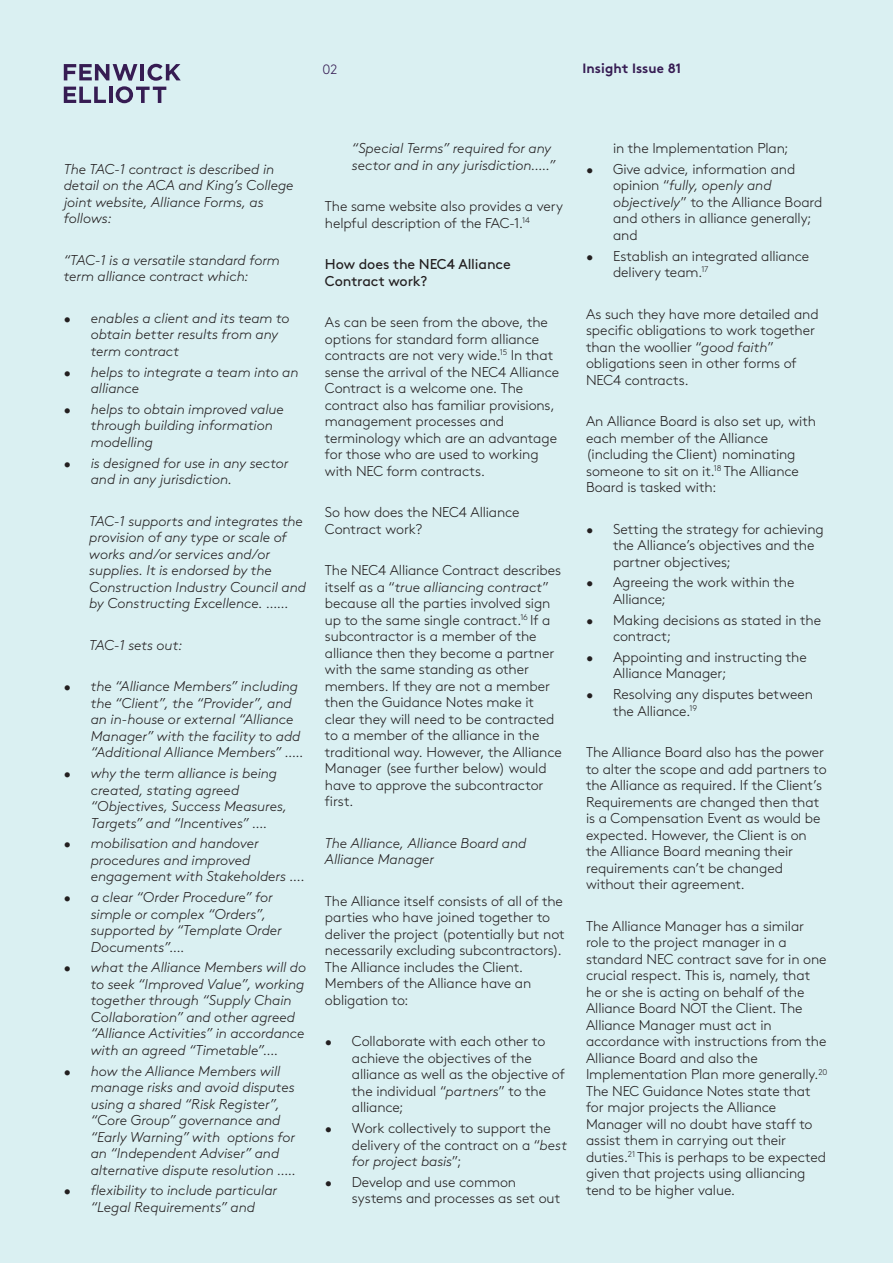
<style>
.page{position:relative;width:893px;height:1263px;background:#daf0f2}
.page>*{position:absolute;margin:0;border:0;box-sizing:border-box;transform-origin:0 0}
._9_5_11pt_Brown_Ligh{font:300 14.25px/16.5px "Brown";letter-spacing:-.01em;color:#231f20}
._9_5_11pt_Brown_Ligh-2{font:italic 300 14.25px/16.5px "Brown";letter-spacing:-.01em;color:#231f20}
._9_5_11pt_Brown_Ligh-3{font:14.25px/16.5px "Brown";letter-spacing:-.005em;color:#231f20}
.t1{font:700 13.5px "Brown";color:#361c53}
.t2{font:300 13.5px "Brown";color:#361c53}
.s1{font-style:italic}
</style>
<div class="page">
<svg style="left:64px;top:64px;width:117px;height:39px"></svg>
<p class="t2" style="left:323px;top:59px;width:16px">02</p>
<p class="t1" style="left:583px;top:58px;width:100px">Insight Issue 81</p>
<p class="_9_5_11pt_Brown_Ligh-2" style="left:64px;top:160px;width:231px">The TAC-1 contract is described in detail on the ACA and King’s College joint website, Alliance Forms, as follows:</p>
<p class="_9_5_11pt_Brown_Ligh-2" style="left:64px;top:251px;width:218px">“TAC-1 is a versatile standard form term alliance contract which:</p>
<p class="_9_5_11pt_Brown_Ligh-2" style="left:91px;top:309px;width:200px;text-indent:-27px">• enables a client and its team to obtain better results from any term contract</p>
<p class="_9_5_11pt_Brown_Ligh-2" style="left:91px;top:362px;width:209px;text-indent:-27px">• helps to integrate a team into an alliance</p>
<p class="_9_5_11pt_Brown_Ligh-2" style="left:91px;top:400px;width:195px;text-indent:-27px">• helps to obtain improved value through building information modelling</p>
<p class="_9_5_11pt_Brown_Ligh-2" style="left:91px;top:453px;width:199px;text-indent:-27px">• is designed for use in any sector and in any jurisdiction.</p>
<p class="_9_5_11pt_Brown_Ligh-2" style="left:89px;top:511px;width:218px">TAC-1 supports and integrates the provision of any type or scale of works and/or services and/or supplies. It is endorsed by the<br>Construction Industry Council and by Constructing Excellence. ……</p>
<p class="_9_5_11pt_Brown_Ligh-2" style="left:89px;top:635px;width:95px">TAC-1 sets out:</p>
<p class="_9_5_11pt_Brown_Ligh-2" style="left:91px;top:677px;width:214px;text-indent:-27px">• the “Alliance Members” including the “Client”, the “Provider”, and an in-house or external “Alliance Manager” with the facility to add “Additional Alliance Members” …..</p>
<p class="_9_5_11pt_Brown_Ligh-2" style="left:91px;top:764px;width:198px;text-indent:-27px">• why the term alliance is being created, stating agreed “Objectives, Success Measures,<br>Targets” and “Incentives” ….</p>
<p class="_9_5_11pt_Brown_Ligh-2" style="left:91px;top:834px;width:216px;text-indent:-27px">• mobilisation and handover procedures and improved engagement with Stakeholders ….</p>
<p class="_9_5_11pt_Brown_Ligh-2" style="left:91px;top:888px;width:193px;text-indent:-27px">• a clear “Order Procedure” for simple or complex “Orders”, supported by “Template Order<br>Documents”….</p>
<p class="_9_5_11pt_Brown_Ligh-2" style="left:91px;top:958px;width:217px;text-indent:-27px">• what the Alliance Members will do to seek “Improved Value”, working together through “Supply Chain Collaboration” and other agreed “Alliance Activities” in accordance with an agreed “Timetable”….</p>
<p class="_9_5_11pt_Brown_Ligh-2" style="left:91px;top:1061px;width:207px;text-indent:-27px">• how the Alliance Members will manage risks and avoid disputes using a shared “Risk Register”, “Core Group” governance and “Early Warning” with options for an “Independent Adviser” and alternative dispute resolution …..</p>
<p class="_9_5_11pt_Brown_Ligh-2" style="left:64px;top:1181px;width:215px;text-align:center">• flexibility to include particular “Legal Requirements” and</p>
<p class="_9_5_11pt_Brown_Ligh-2" style="left:352px;top:139px;width:205px">“Special Terms” required for any sector and in any jurisdiction…..”</p>
<p class="_9_5_11pt_Brown_Ligh" style="left:325px;top:197px;width:240px">The same website also provides a very helpful description of the FAC-1.<sup>14</sup></p>
<p class="_9_5_11pt_Brown_Ligh-3" style="left:325px;top:255px;width:187px">How does the NEC4 Alliance<br>Contract work?</p>
<p class="_9_5_11pt_Brown_Ligh" style="left:325px;top:313px;width:236px">As can be seen from the above, the options for standard form alliance contracts are not very wide.<sup>15</sup> In that sense the arrival of the NEC4 Alliance Contract is a welcome one. The contract also has familiar provisions, management processes and terminology which are an advantage for those who are used to working with NEC form contracts.</p>
<p class="_9_5_11pt_Brown_Ligh" style="left:325px;top:503px;width:196px">So how does the NEC4 Alliance<br>Contract work?</p>
<p class="_9_5_11pt_Brown_Ligh" style="left:325px;top:561px;width:238px">The NEC4 Alliance Contract describes itself as a “<span class="s1">true alliancing contract</span>” because all the parties involved sign up to the same single contract.<sup>16</sup> If a subcontractor is a member of the alliance then they become a partner with the same standing as other members. If they are not a member then the Guidance Notes make it clear they will need to be contracted to a member of the alliance in the traditional way. However, the Alliance Manager (see further below) would have to approve the subcontractor first.</p>
<p class="_9_5_11pt_Brown_Ligh-2" style="left:325px;top:833px;width:203px">The Alliance, Alliance Board and<br>Alliance Manager</p>
<p class="_9_5_11pt_Brown_Ligh" style="left:325px;top:891px;width:242px">The Alliance itself consists of all of the parties who have joined together to deliver the project (potentially but not necessarily excluding subcontractors).<br>The Alliance includes the Client.<br>Members of the Alliance have an obligation to:</p>
<p class="_9_5_11pt_Brown_Ligh" style="left:352px;top:1032px;width:214px;text-indent:-27px">• Collaborate with each other to achieve the objectives of the alliance as well as the objective of the individual “<span class="s1">partners</span>” to the alliance;</p>
<p class="_9_5_11pt_Brown_Ligh" style="left:352px;top:1119px;width:217px;text-indent:-27px">• Work collectively to support the delivery of the contract on a “<span class="s1">best for project basis</span>”;</p>
<p class="_9_5_11pt_Brown_Ligh" style="left:352px;top:1172px;width:210px;text-indent:-27px">• Develop and use common systems and processes as set out</p>
<p class="_9_5_11pt_Brown_Ligh" style="left:613px;top:139px;width:177px">in the Implementation Plan;</p>
<p class="_9_5_11pt_Brown_Ligh" style="left:613px;top:160px;width:211px;text-indent:-27px">• Give advice, information and opinion “<span class="s1">fully, openly and objectively</span>” to the Alliance Board and others in alliance generally; and</p>
<p class="_9_5_11pt_Brown_Ligh" style="left:613px;top:246px;width:198px;text-indent:-27px">• Establish an integrated alliance delivery team.<sup>17</sup></p>
<p class="_9_5_11pt_Brown_Ligh" style="left:586px;top:304px;width:234px">As such they have more detailed and specific obligations to work together than the woollier “<span class="s1">good faith</span>” obligations seen in other forms of<br>NEC4 contracts.</p>
<p class="_9_5_11pt_Brown_Ligh" style="left:586px;top:412px;width:232px">An Alliance Board is also set up, with each member of the Alliance (including the Client) nominating someone to sit on it.<sup>18</sup> The Alliance<br>Board is tasked with:</p>
<p class="_9_5_11pt_Brown_Ligh" style="left:613px;top:519px;width:212px;text-indent:-27px">• Setting the strategy for achieving the Alliance’s objectives and the partner objectives;</p>
<p class="_9_5_11pt_Brown_Ligh" style="left:613px;top:573px;width:183px;text-indent:-27px">• Agreeing the work within the<br>Alliance;</p>
<p class="_9_5_11pt_Brown_Ligh" style="left:613px;top:610px;width:210px;text-indent:-27px">• Making decisions as stated in the contract;</p>
<p class="_9_5_11pt_Brown_Ligh" style="left:613px;top:648px;width:195px;text-indent:-27px">• Appointing and instructing the<br>Alliance Manager;</p>
<p class="_9_5_11pt_Brown_Ligh" style="left:613px;top:685px;width:201px;text-indent:-27px">• Resolving any disputes between the Alliance.<sup>19</sup></p>
<p class="_9_5_11pt_Brown_Ligh" style="left:586px;top:743px;width:242px">The Alliance Board also has the power to alter the scope and add partners to the Alliance as required. If the Client’s Requirements are changed then that is a Compensation Event as would be expected. However, the Client is on the Alliance Board meaning their requirements can’t be changed without their agreement.</p>
<p class="_9_5_11pt_Brown_Ligh" style="left:586px;top:916px;width:243px">The Alliance Manager has a similar role to the project manager in a standard NEC contract save for in one crucial respect. This is, namely, that he or she is acting on behalf of the Alliance Board NOT the Client. The Alliance Manager must act in accordance with instructions from the Alliance Board and also the Implementation Plan more generally.<sup>20<br></sup>The NEC Guidance Notes state that for major projects the Alliance Manager will no doubt have staff to assist them in carrying out their duties.<sup>21</sup> This is perhaps to be expected given that projects using alliancing tend to be higher value.</p>
</div>
